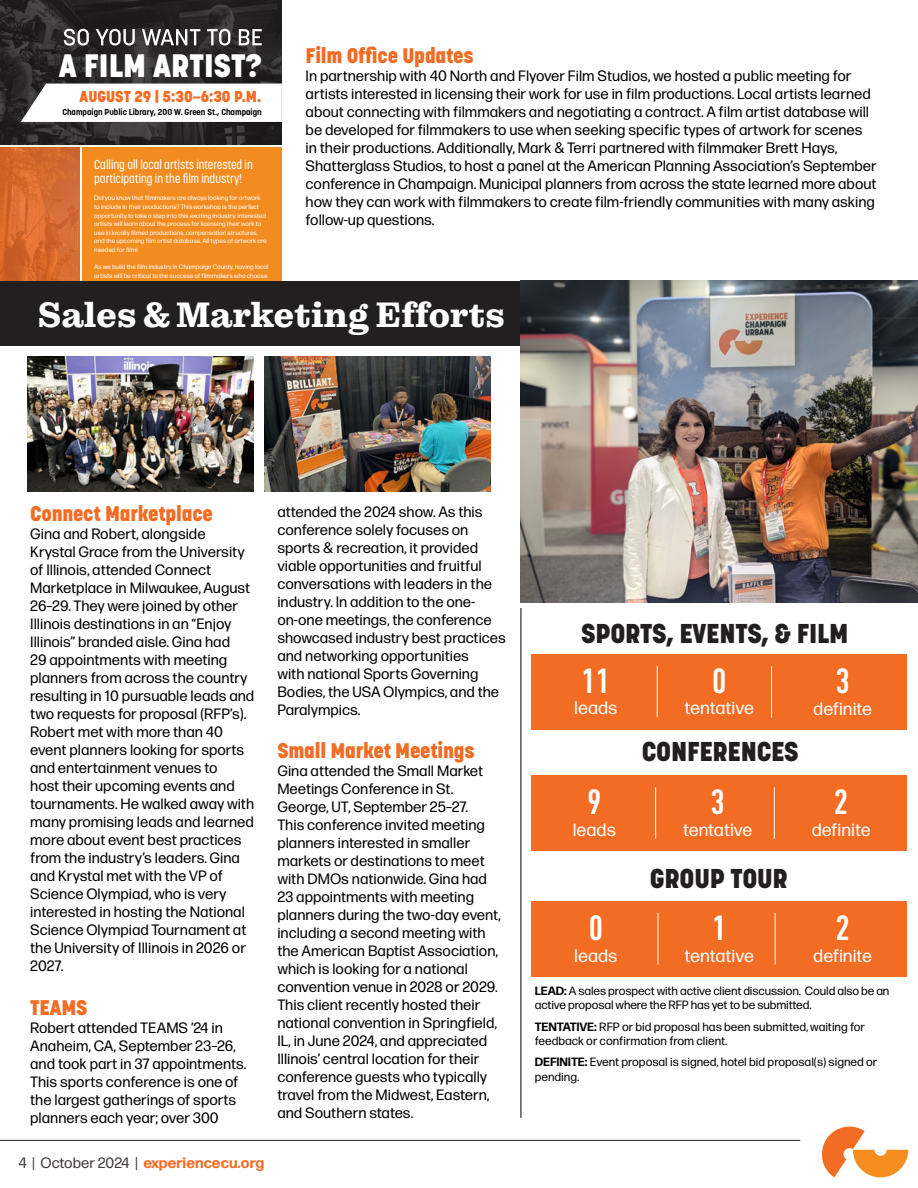
<style>
.page{position:relative;width:918px;height:1188px;background:#fff}
.page>*{position:absolute;margin:0;border:0;box-sizing:border-box;transform-origin:0 0}
.t1{font:700 36px "Pulpo";letter-spacing:-.01em;color:#fff}
.t2{font:500 condensed 36px "DIN Next LT Pro";color:#fff}
.t3{font:800 32.1px "Korolev";color:#fff}
.t4{font:800 27px "Korolev";letter-spacing:-.01em;color:#221f20}
.t5{font:800 21px "Korolev";letter-spacing:-.01em;color:#f36c24}
.t6{font:18px "Forma DJR Micro";color:#fff}
.t7{font:800 15.75px "Korolev";color:#f36c24}
.t8{font:15px/18px "Forma DJR Micro";color:#000}
.t9{font:700 15px "Forma DJR Micro";color:#f36c24}
.t10{font:500 12.9px/14.2px "Korolev Condensed";color:#fff}
.t11{font:12px/14.4px "Forma DJR Micro";letter-spacing:-.005em;color:#000}
.t12{font:700 8.55px "Korolev";color:#000}
.t13{font:6.45px/8.6px "Forma DJR Micro";color:#fff}
.s1{font-weight:400;color:#413c3c}
.s2{font-weight:700}
</style>
<div class="page">
<hr style="left:0;top:1140px;width:800px;height:1px;background:#221f20">
<svg style="left:822px;top:1127px;width:86px;height:50px"></svg>
<div style="left:0;top:281px;width:918px;height:65px;background:#221f20"></div>
<div style="left:531px;top:654px;width:376px;height:76px;background:#f36c24"></div>
<hr style="left:657px;top:666px;width:1px;height:51px;background:#fff">
<hr style="left:771px;top:666px;width:1px;height:52px;background:#fff">
<div style="left:531px;top:775px;width:376px;height:76px;background:#f36c24"></div>
<hr style="left:655px;top:787px;width:1px;height:52px;background:#fff">
<hr style="left:774px;top:787px;width:1px;height:52px;background:#fff">
<div style="left:531px;top:901px;width:376px;height:75px;background:#f36c24"></div>
<hr style="left:658px;top:913px;width:1px;height:51px;background:#fff">
<hr style="left:775px;top:913px;width:1px;height:51px;background:#fff">
<img style="left:27px;top:356px;width:227px;height:135px">
<img style="left:264px;top:356px;width:227px;height:135px">
<img style="left:521px;top:281px;width:397px;height:322px">
<hr style="left:521px;top:608px;width:1px;height:510px;background:#000">
<div style="left:82px;top:147px;width:200px;height:134px;background:#f38c20"></div>
<img style="left:0;top:0;width:282px;height:145px">
<svg style="left:21px;top:84px;width:261px;height:38px"></svg>
<svg style="left:64px;top:29px;width:198px;height:17px"></svg>
<img style="left:0;top:147px;width:79px;height:134px">
<h2 class="t3" style="left:59px;top:45px;width:205px">A FILM ARTIST?</h2>
<p class="t7" style="left:80px;top:86px;width:183px">AUGUST 29 | 5:30–6:30 P.M.</p>
<p class="t12" style="left:62px;top:107px;width:201px">Champaign Public Library, 200 W. Green St., Champaign</p>
<p class="t10" style="left:94px;top:157px;width:160px">Calling all local artists interested in participating in the film industry!</p>
<p class="t13" style="left:94px;top:194px;width:174px">Did you know that filmmakers are always looking for artwork to include in their productions? This workshop is the perfect opportunity to take a step into this exciting industry. Interested artists will learn about the process for licensing their work to use in locally filmed productions, compensation structures, and the upcoming film artist database. All types of artwork are needed for film!</p>
<p class="t13" style="left:94px;top:262px;width:176px">As we build the film industry in Champaign County, having local artists will be critical to the success of filmmakers who choose</p>
<h3 class="t5" style="left:306px;top:43px;width:169px">Film Office Updates</h3>
<p class="t8" style="left:306px;top:67px;width:573px">In partnership with 40 North and Flyover Film Studios, we hosted a public meeting for artists interested in licensing their work for use in film productions. Local artists learned about connecting with filmmakers and negotiating a contract. A film artist database will be developed for filmmakers to use when seeking specific types of artwork for scenes in their productions. Additionally, Mark &amp; Terri partnered with filmmaker Brett Hays, Shatterglass Studios, to host a panel at the American Planning Association’s September conference in Champaign. Municipal planners from across the state learned more about how they can work with filmmakers to create film-friendly communities with many asking follow-up questions.</p>
<h1 class="t1" style="left:38px;top:293px;width:469px">Sales &amp; Marketing Efforts</h1>
<h3 class="t5" style="left:30px;top:501px;width:184px">Connect Marketplace</h3>
<p class="t8" style="left:30px;top:525px;width:226px">Gina and Robert, alongside<br>Krystal Grace from the University of Illinois, attended Connect<br>Marketplace in Milwaukee, August<br>26–29. They were joined by other<br>Illinois destinations in an “Enjoy<br>Illinois” branded aisle. Gina had<br>29 appointments with meeting planners from across the country resulting in 10 pursuable leads and two requests for proposal (RFP’s).<br>Robert met with more than 40 event planners looking for sports and entertainment venues to<br>host their upcoming events and tournaments. He walked away with many promising leads and learned more about event best practices from the industry’s leaders. Gina and Krystal met with the VP of<br>Science Olympiad, who is very interested in hosting the National<br>Science Olympiad Tournament at the University of Illinois in 2026 or<br>2027.</p>
<h3 class="t5" style="left:30px;top:994px;width:59px">TEAMS</h3>
<p class="t8" style="left:30px;top:1018px;width:218px">Robert attended TEAMS ’24 in<br>Anaheim, CA, September 23–26, and took part in 37 appointments.<br>This sports conference is one of the largest gatherings of sports planners each year; over 300</p>
<p class="t9" style="left:18px;top:1153px;width:248px"><span class="s1">4 | October 2024 |</span> experiencecu.org</p>
<p class="t8" style="left:277px;top:502px;width:230px">attended the 2024 show. As this conference solely focuses on sports &amp; recreation, it provided viable opportunities and fruitful conversations with leaders in the industry. In addition to the one&shy;on-one meetings, the conference showcased industry best practices and networking opportunities<br>with national Sports Governing<br>Bodies, the USA Olympics, and the<br>Paralympics.</p>
<h3 class="t5" style="left:277px;top:737px;width:199px">Small Market Meetings</h3>
<p class="t8" style="left:277px;top:761px;width:225px">Gina attended the Small Market<br>Meetings Conference in St.<br>George, UT, September 25–27.<br>This conference invited meeting planners interested in smaller markets or destinations to meet with DMOs nationwide. Gina had<br>23 appointments with meeting planners during the two-day event, including a second meeting with the American Baptist Association, which is looking for a national convention venue in 2028 or 2029.<br>This client recently hosted their national convention in Springfield,<br>IL, in June 2024, and appreciated<br>Illinois’ central location for their conference guests who typically travel from the Midwest, Eastern, and Southern states.</p>
<h3 class="t4" style="left:581px;top:616px;width:269px">SPORTS, EVENTS, &amp; FILM</h3>
<h1 class="t2" style="left:582px;top:660px;width:30px">11</h1>
<p class="t6" style="left:574px;top:697px;width:45px">leads</p>
<h1 class="t2" style="left:712px;top:660px;width:16px">0</h1>
<p class="t6" style="left:685px;top:697px;width:71px">tentative</p>
<h1 class="t2" style="left:835px;top:661px;width:16px">3</h1>
<p class="t6" style="left:813px;top:697px;width:60px">definite</p>
<h1 class="t2" style="left:587px;top:782px;width:16px">9</h1>
<p class="t6" style="left:573px;top:818px;width:45px">leads</p>
<h1 class="t2" style="left:589px;top:908px;width:16px">0</h1>
<p class="t6" style="left:574px;top:944px;width:45px">leads</p>
<h3 class="t4" style="left:642px;top:735px;width:158px">CONFERENCES</h3>
<h1 class="t2" style="left:711px;top:782px;width:16px">3</h1>
<p class="t6" style="left:683px;top:818px;width:71px">tentative</p>
<h3 class="t4" style="left:650px;top:861px;width:140px">GROUP TOUR</h3>
<h1 class="t2" style="left:712px;top:908px;width:16px">1</h1>
<p class="t6" style="left:685px;top:944px;width:71px">tentative</p>
<h1 class="t2" style="left:834px;top:782px;width:16px">2</h1>
<p class="t6" style="left:812px;top:818px;width:60px">definite</p>
<h1 class="t2" style="left:835px;top:908px;width:16px">2</h1>
<p class="t6" style="left:813px;top:944px;width:60px">definite</p>
<p class="t11" style="left:535px;top:983px;width:356px"><span class="s2">LEAD:</span> A sales prospect with active client discussion. Could also be an active proposal where the RFP has yet to be submitted.</p>
<p class="t11" style="left:535px;top:1019px;width:332px"><span class="s2">TENTATIVE:</span> RFP or bid proposal has been submitted, waiting for feedback or confirmation from client.</p>
<p class="t11" style="left:535px;top:1054px;width:344px"><span class="s2">DEFINITE:</span> Event proposal is signed, hotel bid proposal(s) signed or pending.</p>
</div>
